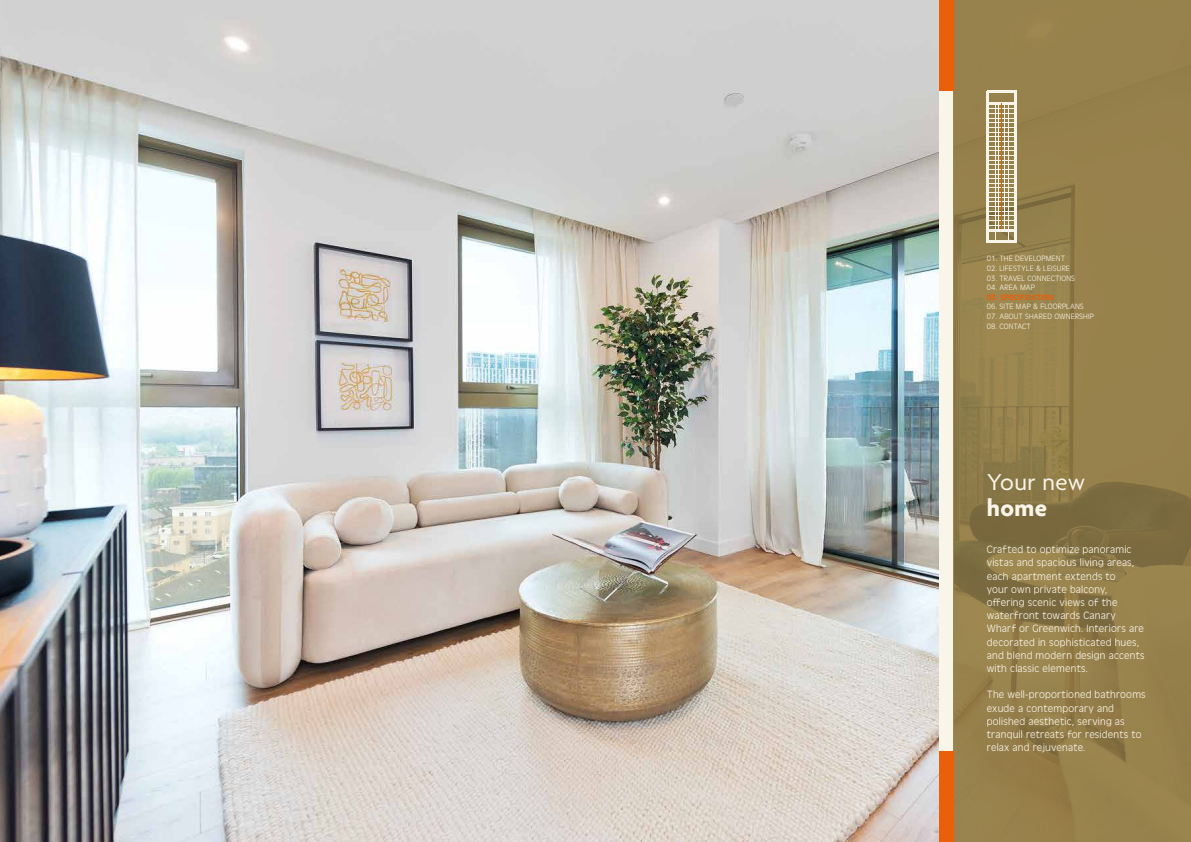
<style>
.page{position:relative;width:1191px;height:842px;background:#fff}
.page>*{position:absolute;margin:0;border:0;box-sizing:border-box;transform-origin:0 0}
.t1{font:25px "Agenda";letter-spacing:.02em;color:#f9f5e8}
.t2{font:700 25px "Agenda";color:#f9f5e8}
.t3{font:300 11px/13.2px "Antique Oli";letter-spacing:.02em;color:#f9f5e8}
.t4{font:300 8px "Antique Oli";letter-spacing:.02em;color:#f9f5e8}
.t5{font:500 8px "Antique Oli";letter-spacing:.02em;color:#ea5f0a}
</style>
<div class="page">
<img style="left:0;top:0;width:939px;height:842px">
<div style="left:939px;top:0;width:14px;height:842px;background:#f9f5e8"></div>
<svg style="left:953px;top:0;width:238px;height:842px;fill:#97814c"></svg>
<hr style="left:986px;top:91px;width:3px;height:151px;background:#f9f5e8">
<hr style="left:1014px;top:91px;width:2px;height:151px;background:#f9f5e8">
<hr style="left:986px;top:91px;width:30px;height:2px;background:#f9f5e8">
<hr style="left:986px;top:102px;width:30px;height:2px;background:#f9f5e8">
<hr style="left:986px;top:108px;width:30px;height:1px;background:#f9f5e8">
<hr style="left:986px;top:127px;width:30px;height:1px;background:#f9f5e8">
<hr style="left:986px;top:146px;width:30px;height:1px;background:#f9f5e8">
<hr style="left:986px;top:169px;width:30px;height:1px;background:#f9f5e8">
<hr style="left:986px;top:192px;width:30px;height:1px;background:#f9f5e8">
<hr style="left:986px;top:216px;width:30px;height:1px;background:#f9f5e8">
<hr style="left:986px;top:118px;width:30px;height:1px;background:#f9f5e8">
<hr style="left:986px;top:136px;width:30px;height:1px;background:#f9f5e8">
<hr style="left:986px;top:155px;width:30px;height:1px;background:#f9f5e8">
<hr style="left:986px;top:178px;width:30px;height:1px;background:#f9f5e8">
<hr style="left:986px;top:202px;width:30px;height:1px;background:#f9f5e8">
<hr style="left:986px;top:225px;width:30px;height:1px;background:#f9f5e8">
<hr style="left:986px;top:113px;width:30px;height:1px;background:#f9f5e8">
<hr style="left:986px;top:132px;width:30px;height:1px;background:#f9f5e8">
<hr style="left:986px;top:150px;width:30px;height:1px;background:#f9f5e8">
<hr style="left:986px;top:174px;width:30px;height:1px;background:#f9f5e8">
<hr style="left:986px;top:197px;width:30px;height:1px;background:#f9f5e8">
<hr style="left:986px;top:220px;width:30px;height:1px;background:#f9f5e8">
<hr style="left:986px;top:122px;width:30px;height:1px;background:#f9f5e8">
<hr style="left:986px;top:141px;width:30px;height:1px;background:#f9f5e8">
<hr style="left:986px;top:164px;width:30px;height:1px;background:#f9f5e8">
<hr style="left:986px;top:188px;width:30px;height:1px;background:#f9f5e8">
<hr style="left:986px;top:211px;width:30px;height:1px;background:#f9f5e8">
<hr style="left:986px;top:160px;width:30px;height:1px;background:#f9f5e8">
<hr style="left:986px;top:183px;width:30px;height:1px;background:#f9f5e8">
<hr style="left:986px;top:206px;width:30px;height:1px;background:#f9f5e8">
<hr style="left:986px;top:240px;width:30px;height:2px;background:#f9f5e8">
<hr style="left:994px;top:103px;width:1px;height:139px;background:#f9f5e8">
<hr style="left:1007px;top:103px;width:1px;height:139px;background:#f9f5e8">
<hr style="left:1004px;top:103px;width:1px;height:127px;background:#f9f5e8">
<hr style="left:998px;top:103px;width:1px;height:127px;background:#f9f5e8">
<hr style="left:1001px;top:103px;width:1px;height:127px;background:#ea5f0a">
<hr style="left:986px;top:230px;width:30px;height:2px;background:#f9f5e8">
<div style="left:939px;top:0;width:14px;height:91px;background:#ea5f0a"></div>
<div style="left:939px;top:751px;width:14px;height:91px;background:#ea5f0a"></div>
<p class="t4" style="left:986px;top:254px;width:80px">01. THE DEVELOPMENT</p>
<p class="t4" style="left:986px;top:264px;width:85px">02. LIFESTYLE &amp; LEISURE</p>
<p class="t4" style="left:986px;top:274px;width:90px">03. TRAVEL CONNECTIONS</p>
<p class="t4" style="left:986px;top:283px;width:50px">04. AREA MAP</p>
<p class="t5" style="left:986px;top:293px;width:68px">05. SPECIFICATION</p>
<p class="t4" style="left:986px;top:302px;width:98px">06. SITE MAP &amp; FLOORPLANS</p>
<p class="t4" style="left:986px;top:312px;width:109px">07. ABOUT SHARED OWNERSHIP</p>
<p class="t4" style="left:986px;top:322px;width:46px">08. CONTACT</p>
<h1 class="t1" style="left:986px;top:468px;width:100px">Your new</h1>
<h1 class="t2" style="left:986px;top:494px;width:62px">home</h1>
<p class="t3" style="left:986px;top:543px;width:159px">Crafted to optimize panoramic vistas and spacious living areas, each apartment extends to<br>your own private balcony, offering scenic views of the waterfront towards Canary<br>Wharf or Greenwich. Interiors are decorated in sophisticated hues, and blend modern design accents with classic elements.</p>
<p class="t3" style="left:986px;top:688px;width:160px">The well-proportioned bathrooms exude a contemporary and polished aesthetic, serving as tranquil retreats for residents to relax and rejuvenate.</p>
</div>
